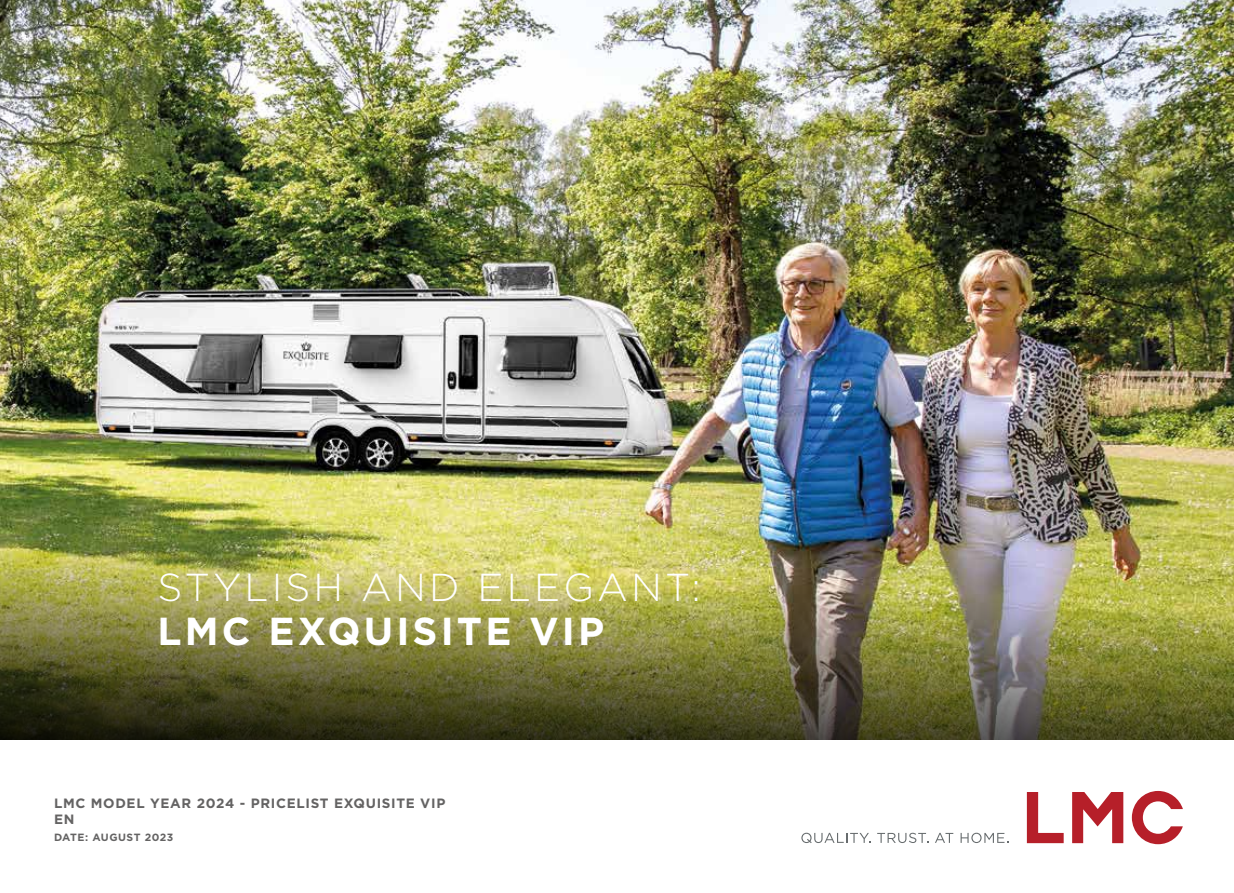
<style>
.page{position:relative;width:1234px;height:893px;background:#fff}
.page>*{position:absolute;margin:0;border:0;box-sizing:border-box;transform-origin:0 0}
.t1{font:300 39px "Gotham";letter-spacing:.08em;color:#fff}
.t2{font:700 39px "Gotham";letter-spacing:.08em;color:#fff}
.t3{font:700 13.5px/16.2px "Gotham";letter-spacing:.05em;color:#646363}
.t4{font:700 10.5px "Gotham";letter-spacing:.05em;color:#646363}
</style>
<div class="page">
<img style="left:0;top:0;width:1233px;height:495px">
<img style="left:0;top:495px;width:1233px;height:245px">
<svg style="left:1026px;top:792px;width:96px;height:51px"></svg>
<svg style="left:1131px;top:791px;width:51px;height:53px"></svg>
<svg style="left:801px;top:833px;width:69px;height:10px"></svg>
<svg style="left:877px;top:833px;width:49px;height:10px"></svg>
<svg style="left:935px;top:833px;width:18px;height:10px"></svg>
<svg style="left:960px;top:833px;width:45px;height:10px"></svg>
<h1 class="t1" style="left:157px;top:563px;width:545px">STYLISH AND ELEGANT:</h1>
<h1 class="t2" style="left:157px;top:605px;width:448px">LMC EXQUISITE VIP</h1>
<p class="t3" style="left:54px;top:795px;width:393px">LMC MODEL YEAR 2024 - PRICELIST EXQUISITE VIP<br>EN</p>
<p class="t4" style="left:54px;top:830px;width:121px">DATE: AUGUST 2023</p>
</div>
